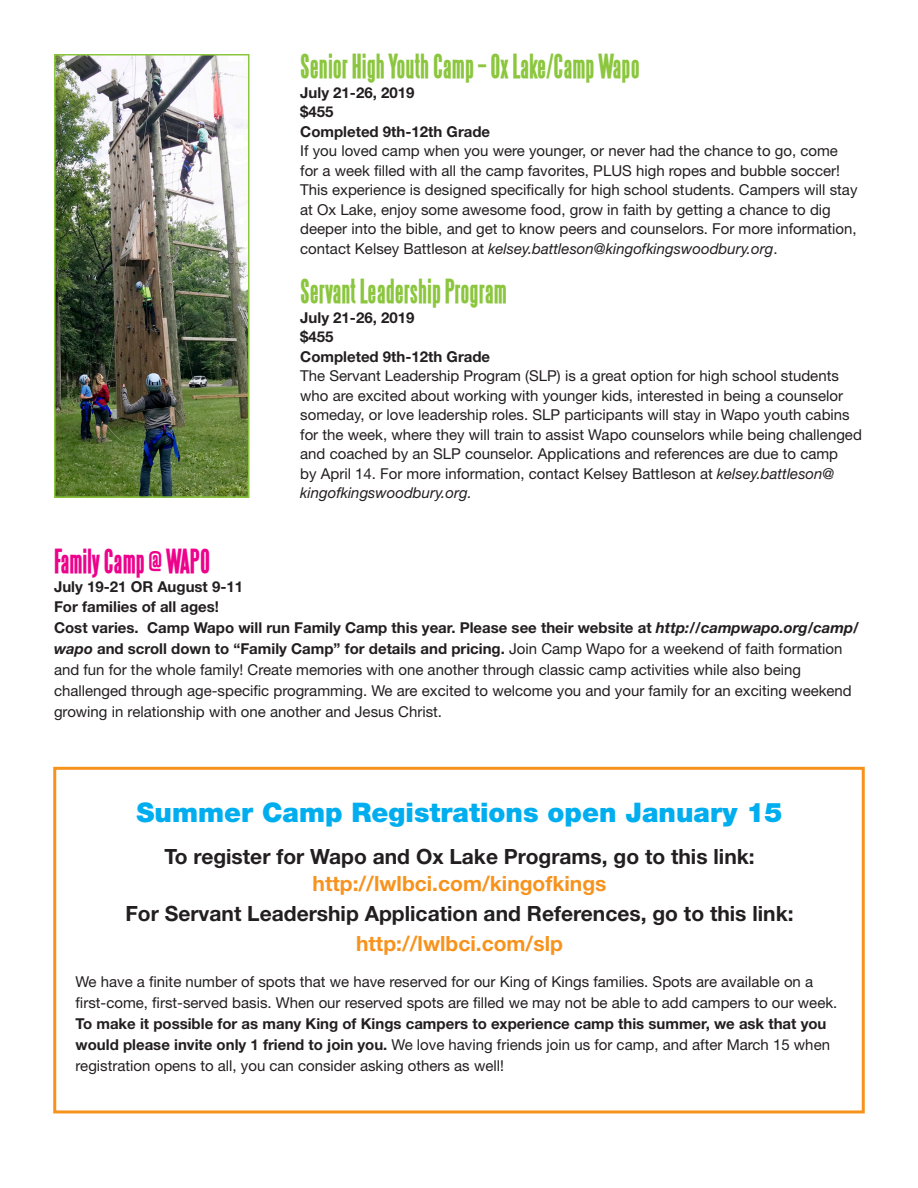
<style>
.page{position:relative;width:918px;height:1188px;background:#fff}
.page>*{position:absolute;margin:0;border:0;box-sizing:border-box;transform-origin:0 0}
.t1{font:700 30px "Steelfish";color:#8bc63e}
.t2{font:700 30px "Steelfish";color:#ed028c}
.t3{font:900 27px "Helvetica Neue";color:#00aeef}
.t4{font:700 21px "Helvetica Neue";color:#231f20}
.t5{font:700 21px "Helvetica Neue";color:#f7931d}
.t6{font:15px/19.5px "Helvetica Neue";color:#231f20}
.t7{font:700 15px "Helvetica Neue";color:#231f20}
.s1{font-style:italic}
.s2{font-weight:700}
.s3{font-weight:700;font-style:italic}
</style>
<div class="page">
<div style="left:53px;top:767px;width:812px;height:346px;border:3px solid #f7931d"></div>
<img style="left:57px;top:57px;width:189px;height:438px">
<div style="left:54px;top:54px;width:195px;height:444px;border:2px solid #8bc63e"></div>
<p class="t1" style="left:300px;top:50px;width:341px">Senior High Youth Camp – Ox Lake/Camp Wapo</p>
<p class="t7" style="left:300px;top:83px;width:116px">July 21-26, 2019</p>
<p class="t7" style="left:300px;top:103px;width:35px">$455</p>
<p class="t7" style="left:300px;top:122px;width:191px">Completed 9th-12th Grade</p>
<p class="t6" style="left:300px;top:141px;width:559px">If you loved camp when you were younger, or never had the chance to go, come for a week filled with all the camp favorites, PLUS high ropes and bubble soccer!<br>This experience is designed specifically for high school students. Campers will stay at Ox Lake, enjoy some awesome food, grow in faith by getting a chance to dig deeper into the bible, and get to know peers and counselors. For more information, contact Kelsey Battleson at <span class="s1">kelsey.battleson@kingofkingswoodbury.org</span>.</p>
<p class="t1" style="left:300px;top:275px;width:208px">Servant Leadership Program</p>
<p class="t7" style="left:300px;top:308px;width:116px">July 21-26, 2019</p>
<p class="t7" style="left:300px;top:328px;width:35px">$455</p>
<p class="t7" style="left:300px;top:347px;width:191px">Completed 9th-12th Grade</p>
<p class="t6" style="left:300px;top:366px;width:563px">The Servant Leadership Program (SLP) is a great option for high school students who are excited about working with younger kids, interested in being a counselor someday, or love leadership roles. SLP participants will stay in Wapo youth cabins for the week, where they will train to assist Wapo counselors while being challenged and coached by an SLP counselor. Applications and references are due to camp<br>by April 14. For more information, contact Kelsey Battleson at <span class="s1">kelsey.battleson@ kingofkingswoodbury.org.</span></p>
<p class="t2" style="left:54px;top:544px;width:158px">Family Camp @ WAPO</p>
<p class="t7" style="left:54px;top:578px;width:191px">July 19-21 OR August 9-11</p>
<p class="t7" style="left:54px;top:597px;width:167px">For families of all ages!</p>
<p class="t6" style="left:54px;top:617px;width:807px;line-height:21px"><span class="s2">Cost varies. Camp Wapo will run Family Camp this year. Please see their website at</span> <span class="s3">http://campwapo.org/camp/ wapo</span> <span class="s2">and scroll down to “Family Camp” for details and pricing.</span> Join Camp Wapo for a weekend of faith formation and fun for the whole family! Create memories with one another through classic camp activities while also being challenged through age-specific programming. We are excited to welcome you and your family for an exciting weekend growing in relationship with one another and Jesus Christ.</p>
<p class="t3" style="left:137px;top:796px;width:647px">Summer Camp Registrations open January 15</p>
<p class="t4" style="left:164px;top:843px;width:592px">To register for Wapo and Ox Lake Programs, go to this link:</p>
<p class="t5" style="left:313px;top:870px;width:295px">http://lwlbci.com/kingofkings</p>
<p class="t4" style="left:126px;top:900px;width:670px">For Servant Leadership Application and References, go to this link:</p>
<p class="t5" style="left:356px;top:930px;width:208px">http://lwlbci.com/slp</p>
<p class="t6" style="left:76px;top:971px;width:763px;line-height:21px">We have a finite number of spots that we have reserved for our King of Kings families. Spots are available on a first-come, first-served basis. When our reserved spots are filled we may not be able to add campers to our week.<br><span class="s2">To make it possible for as many King of Kings campers to experience camp this summer, we ask that you would please invite only 1 friend to join you.</span> We love having friends join us for camp, and after March 15 when registration opens to all, you can consider asking others as well!</p>
</div>
